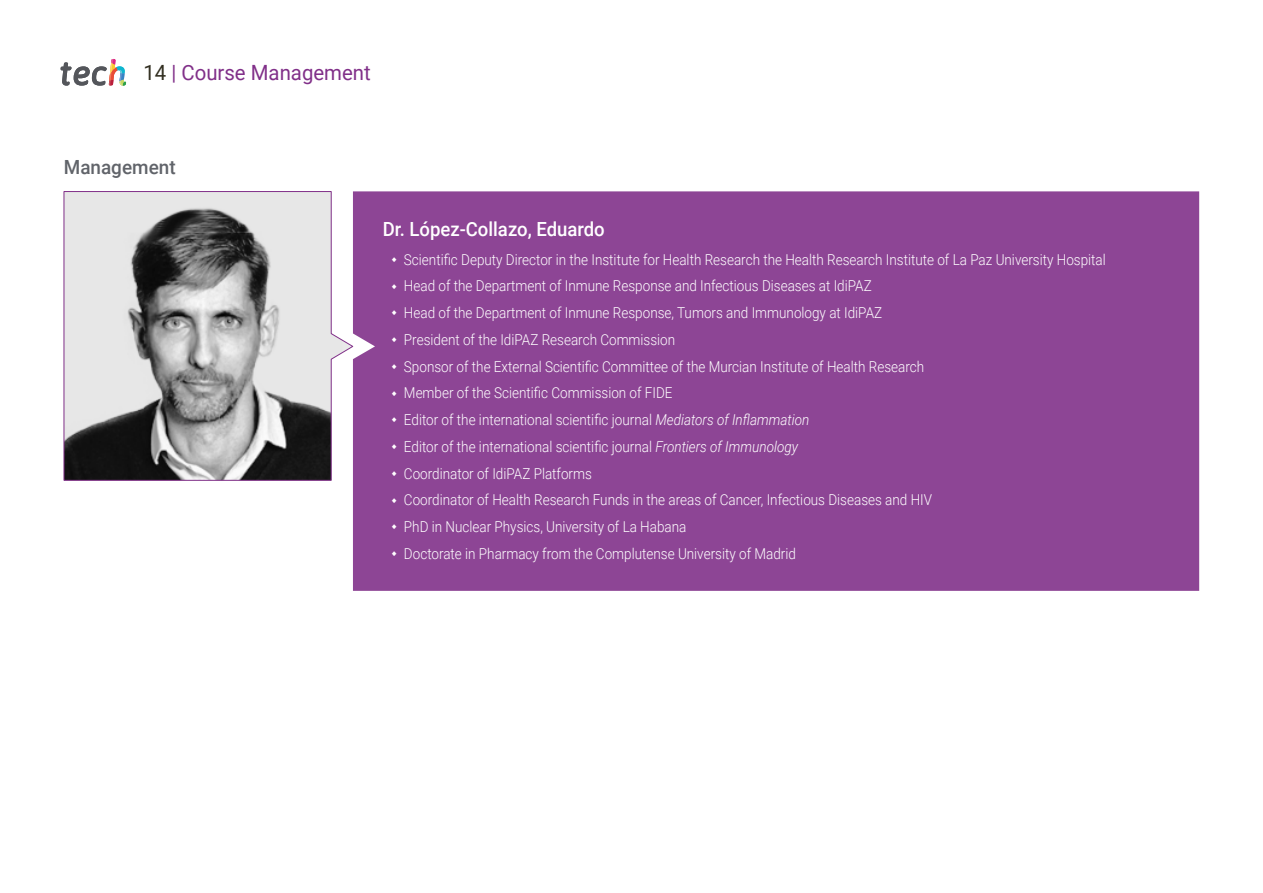
<style>
.page{position:relative;width:1263px;height:893px;background:#fff}
.page>*{position:absolute;margin:0;border:0;box-sizing:border-box;transform-origin:0 0}
.t1{font:21px "Roboto";color:#813089}
.t2{font:500 19.5px "Roboto";color:#fff;scale:.95 1}
.t3{font:500 19.5px "Roboto";color:#61646a}
.t4{font:300 15px/26.7px "Roboto";color:#fff;scale:.9 1}
.s1{color:#312e20}
.s2{font-style:italic}
</style>
<div class="page">
<div style="left:353px;top:191px;width:846px;height:400px;background:#8d4595"></div>
<svg style="left:64px;top:191px;width:289px;height:290px;background:#abaaab"></svg>
<svg style="left:61px;top:59px;width:65px;height:27px"></svg>
<svg style="left:392px;top:257px;width:5px;height:5px"></svg>
<svg style="left:392px;top:284px;width:5px;height:5px"></svg>
<svg style="left:392px;top:310px;width:5px;height:5px"></svg>
<svg style="left:392px;top:337px;width:5px;height:5px"></svg>
<svg style="left:392px;top:364px;width:5px;height:5px"></svg>
<svg style="left:392px;top:391px;width:5px;height:5px"></svg>
<svg style="left:392px;top:417px;width:5px;height:5px"></svg>
<svg style="left:392px;top:444px;width:5px;height:5px"></svg>
<svg style="left:392px;top:471px;width:5px;height:5px"></svg>
<svg style="left:392px;top:498px;width:5px;height:5px"></svg>
<svg style="left:392px;top:524px;width:5px;height:5px"></svg>
<svg style="left:392px;top:551px;width:5px;height:5px"></svg>
<h1 class="t1" style="left:144px;top:57px;width:229px"><span class="s1">14</span> | Course Management</h1>
<h2 class="t3" style="left:64px;top:154px;width:113px">Management</h2>
<h2 class="t2" style="left:383px;top:215px;width:235px">Dr. López-Collazo, Eduardo</h2>
<p class="t4" style="left:404px;top:245px;width:781px">Scientific Deputy Director in the Institute for Health Research the Health Research Institute of La Paz University Hospital Head of the Department of Inmune Response and Infectious Diseases at IdiPAZ<br>Head of the Department of Inmune Response, Tumors and Immunology at IdiPAZ<br>President of the IdiPAZ Research Commission<br>Sponsor of the External Scientific Committee of the Murcian Institute of Health Research<br>Member of the Scientific Commission of FIDE<br>Editor of the international scientific journal <span class="s2">Mediators of Inflammation<br></span>Editor of the international scientific journal <span class="s2">Frontiers of Immunology<br></span>Coordinator of IdiPAZ Platforms<br>Coordinator of Health Research Funds in the areas of Cancer, Infectious Diseases and HIV<br>PhD in Nuclear Physics, University of La Habana<br>Doctorate in Pharmacy from the Complutense University of Madrid</p>
</div>
